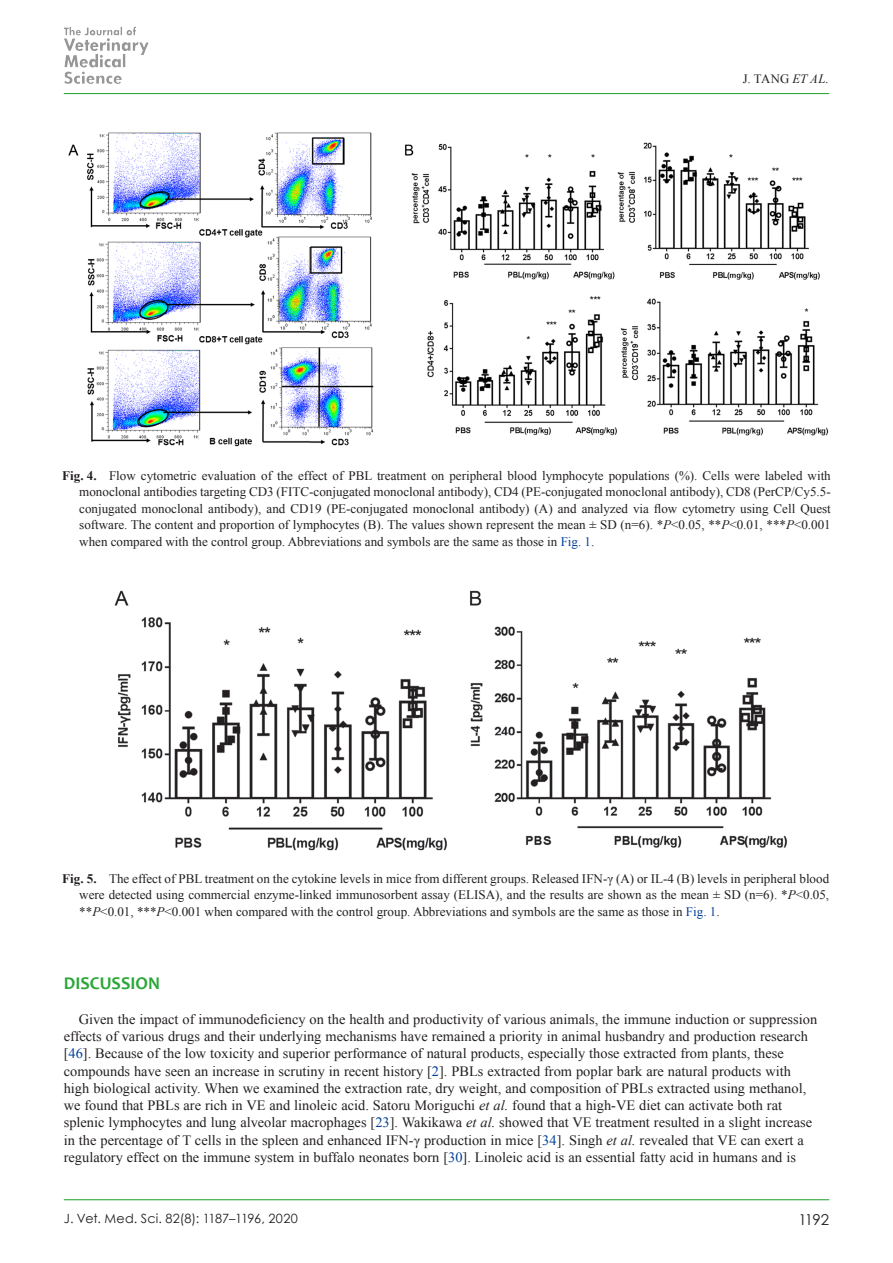
<style>
.page{position:relative;width:893px;height:1263px;background:#fff}
.page>*{position:absolute;margin:0;border:0;box-sizing:border-box;transform-origin:0 0}
.t1{font:700 18px "Candara";color:#2aa738}
.t2{font:15px "Century Gothic";color:#231f20}
.t3{font:14.25px/17.2px "Times New Roman";color:#231f20}
.t4{font:13.05px/16.5px "Times New Roman";color:#231f20;text-align:justify}
.t5{font:12.75px "Century Gothic";color:#231f20}
.t6{font:12.75px "Times New Roman";color:#231f20}
.s1{font-style:italic}
.s2{font-weight:700}
.s3{color:#003f98}
</style>
<div class="page">
<img style="left:64px;top:27px;width:74px;height:24px">
<hr style="left:64px;top:93px;width:765px;height:1px;background:#2aa738">
<hr style="left:64px;top:1199px;width:765px;height:1px;background:#2aa738">
<img style="left:68px;top:132px;width:761px;height:315px">
<img style="left:114px;top:590px;width:674px;height:261px">
<p class="t6" style="left:743px;top:70px;width:88px">J. TANG <span class="s1">ET AL.</span></p>
<p class="t4" style="left:79px;top:467px;width:753px;text-indent:-17px"><span class="s2">Fig. 4.</span> Flow cytometric evaluation of the effect of PBL treatment on peripheral blood lymphocyte populations (%). Cells were labeled with monoclonal antibodies targeting CD3 (FITC-conjugated monoclonal antibody), CD4 (PE-conjugated monoclonal antibody), CD8 (PerCP/Cy5.5- conjugated monoclonal antibody), and CD19 (PE-conjugated monoclonal antibody) (A) and analyzed via flow cytometry using Cell Quest software. The content and proportion of lymphocytes (B). The values shown represent the mean ± SD (n=6). *<span class="s1">P</span>&lt;0.05, **<span class="s1">P</span>&lt;0.01, ***<span class="s1">P</span>&lt;0.001 when compared with the control group. Abbreviations and symbols are the same as those in <span class="s3">Fig. 1</span>.</p>
<p class="t4" style="left:79px;top:870px;width:751px;text-indent:-17px"><span class="s2">Fig. 5.</span> The effect of PBL treatment on the cytokine levels in mice from different groups. Released IFN-γ (A) or IL-4 (B) levels in peripheral blood were detected using commercial enzyme-linked immunosorbent assay (ELISA), and the results are shown as the mean ± SD (n=6). *<span class="s1">P</span>&lt;0.05, **<span class="s1">P</span>&lt;0.01, ***<span class="s1">P</span>&lt;0.001 when compared with the control group. Abbreviations and symbols are the same as those in <span class="s3">Fig. 1</span>.</p>
<p class="t1" style="left:64px;top:972px;width:98px">DISCUSSION</p>
<p class="t3" style="left:64px;top:1010px;width:755px;text-indent:15px">Given the impact of immunodeficiency on the health and productivity of various animals, the immune induction or suppression effects of various drugs and their underlying mechanisms have remained a priority in animal husbandry and production research [<span class="s3">46</span>]. Because of the low toxicity and superior performance of natural products, especially those extracted from plants, these compounds have seen an increase in scrutiny in recent history [<span class="s3">2</span>]. PBLs extracted from poplar bark are natural products with high biological activity. When we examined the extraction rate, dry weight, and composition of PBLs extracted using methanol, we found that PBLs are rich in VE and linoleic acid. Satoru Moriguchi <span class="s1">et al.</span> found that a high-VE diet can activate both rat splenic lymphocytes and lung alveolar macrophages [<span class="s3">23</span>]. Wakikawa <span class="s1">et al.</span> showed that VE treatment resulted in a slight increase in the percentage of T cells in the spleen and enhanced IFN-γ production in mice [<span class="s3">34</span>]. Singh <span class="s1">et al.</span> revealed that VE can exert a regulatory effect on the immune system in buffalo neonates born [<span class="s3">30</span>]. Linoleic acid is an essential fatty acid in humans and is</p>
<p class="t5" style="left:64px;top:1209px;width:236px">J. Vet. Med. Sci. 82(8): 1187–1196, 2020</p>
<p class="t2" style="left:798px;top:1209px;width:32px">1192</p>
</div>
